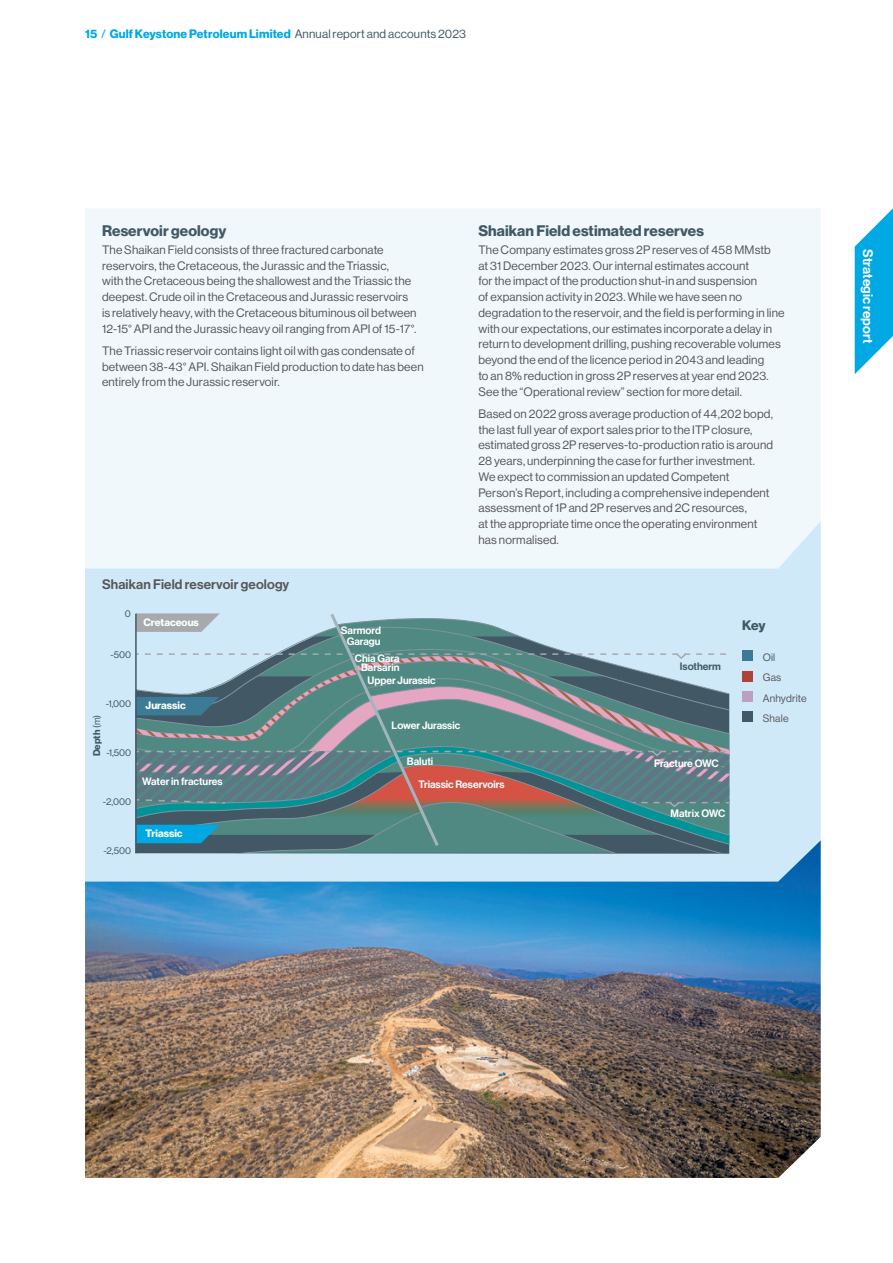
<style>
.page{position:relative;width:893px;height:1263px;background:#fff}
.page>*{position:absolute;margin:0;border:0;box-sizing:border-box;transform-origin:0 0}
.t1{font:700 15px "Haas Grot Disp 75";letter-spacing:.005em;color:#425965}
.t2{font:500 13.5px "Haas Grot Disp 65";letter-spacing:.01em;color:#57585a}
.t3{font:500 13.5px "Haas Grot Disp 65";letter-spacing:.01em;color:#fff}
.t4{font:700 13.5px "Haas Grot Disp 75";color:#425965}
.t5{font:12px/15.8px "Haas Grot Disp 55 Roman";letter-spacing:.015em;color:#57585a}
.t6{font:700 12px "Haas Grot Disp 75";letter-spacing:.01em;color:#00a8e4}
.t7{font:500 10.5px/9px "Haas Grot Disp 65";color:#fff;text-align:center}
.t8{font:700 10.5px "Haas Grot Disp 75";color:#fff}
.t9{font:10.5px/20.2px "Haas Grot Disp 55 Roman";letter-spacing:.015em;color:#57585a}
.t10{font:500 10.5px "Haas Grot Disp 65";color:#425965}
.t11{font:10.5px "Haas Grot Disp 55 Roman";color:#425965}
.t12{font:9.6px "Haas Grot Disp 55 Roman";color:#405968}
.t13{font:700 9.6px "Haas Grot Disp 75";color:#405968}
.s1{font-family:"Haas Grot Disp 55 Roman";font-weight:400}
.s2{font-family:"Haas Grot Disp 55 Roman";font-weight:400;color:#425965}
</style>
<div class="page">
<div style="left:85px;top:209px;width:735px;height:312px;background:#f1f8fc"></div>
<svg style="left:85px;top:521px;width:736px;height:319px;fill:#d0e9f8"></svg>
<img style="left:85px;top:840px;width:736px;height:338px">
<svg style="left:135px;top:610px;width:594px;height:244px;background:#719195"></svg>
<hr style="left:135px;top:614px;width:2px;height:239px;background:#405968">
<div style="left:742px;top:651px;width:10px;height:10px;background:#3c7b95"></div>
<div style="left:742px;top:671px;width:10px;height:10px;background:#ac443a"></div>
<div style="left:742px;top:691px;width:10px;height:11px;background:#be9ec2"></div>
<div style="left:742px;top:712px;width:10px;height:10px;background:#425965"></div>
<svg style="left:855px;top:208px;width:38px;height:166px"></svg>
<p class="t6" style="left:85px;top:27px;width:383px">15 <span class="s1">/</span> Gulf Keystone Petroleum Limited <span class="s2">Annual report and accounts 2023</span></p>
<p class="t1" style="left:102px;top:222px;width:126px">Reservoir geology</p>
<p class="t5" style="left:102px;top:242px;width:316px">The Shaikan Field consists of three fractured carbonate reservoirs, the Cretaceous, the Jurassic and the Triassic,<br>with the Cretaceous being the shallowest and the Triassic the deepest. Crude oil in the Cretaceous and Jurassic reservoirs is relatively heavy, with the Cretaceous bituminous oil between 12‑15° API and the Jurassic heavy oil ranging from API of 15-17°.</p>
<p class="t5" style="left:102px;top:343px;width:323px">The Triassic reservoir contains light oil with gas condensate of between 38-43° API. Shaikan Field production to date has been entirely from the Jurassic reservoir.</p>
<p class="t2" style="left:102px;top:576px;width:189px">Shaikan Field reservoir geology</p>
<p class="t1" style="left:478px;top:222px;width:227px">Shaikan Field estimated reserves</p>
<p class="t5" style="left:478px;top:242px;width:308px">The Company estimates gross 2P reserves of 458 MMstb<br>at 31 December 2023. Our internal estimates account<br>for the impact of the production shut-in and suspension<br>of expansion activity in 2023. While we have seen no degradation to the reservoir, and the field is performing in line with our expectations, our estimates incorporate a delay in return to development drilling, pushing recoverable volumes beyond the end of the licence period in 2043 and leading<br>to an 8% reduction in gross 2P reserves at year end 2023.<br>See the “Operational review” section for more detail.</p>
<p class="t5" style="left:478px;top:406px;width:296px">Based on 2022 gross average production of 44,202 bopd, the last full year of export sales prior to the ITP closure, estimated gross 2P reserves-to-production ratio is around 28 years, underpinning the case for further investment.<br>We expect to commission an updated Competent Person’s Report, including a comprehensive independent assessment of 1P and 2P reserves and 2C resources,<br>at the appropriate time once the operating environment has normalised.</p>
<p class="t12" style="left:125px;top:608px;width:7px">0</p>
<p class="t12" style="left:110px;top:650px;width:22px">-500</p>
<p class="t8" style="left:143px;top:616px;width:57px">Cretaceous</p>
<p class="t12" style="left:106px;top:698px;width:27px">-1,000</p>
<p class="t13" style="left:91px;top:756px;width:43px;rotate:-90deg">Depth <span class="s1">(m)</span></p>
<p class="t12" style="left:106px;top:747px;width:26px">-1,500</p>
<p class="t12" style="left:103px;top:796px;width:30px">-2,000</p>
<p class="t12" style="left:103px;top:845px;width:29px">-2,500</p>
<p class="t8" style="left:146px;top:699px;width:42px">Jurassic</p>
<p class="t7" style="left:142px;top:776px;width:82px">Water in fractures</p>
<p class="t8" style="left:146px;top:827px;width:39px">Triassic</p>
<p class="t7" style="left:341px;top:626px;width:42px">Sarmord</p>
<p class="t7" style="left:347px;top:637px;width:35px">Garagu</p>
<p class="t7" style="left:355px;top:653px;width:46px">Chia Gara<br>Barsarin</p>
<p class="t7" style="left:368px;top:675px;width:70px">Upper Jurassic</p>
<p class="t7" style="left:392px;top:720px;width:70px">Lower Jurassic</p>
<p class="t10" style="left:680px;top:660px;width:43px">Isotherm</p>
<p class="t7" style="left:407px;top:756px;width:28px">Baluti</p>
<p class="t7" style="left:654px;top:759px;width:66px">Fracture OWC</p>
<p class="t7" style="left:418px;top:780px;width:88px">Triassic Reservoirs</p>
<p class="t7" style="left:671px;top:809px;width:56px">Matrix OWC</p>
<p class="t4" style="left:742px;top:618px;width:25px">Key</p>
<p class="t11" style="left:763px;top:651px;width:14px">Oil</p>
<p class="t9" style="left:763px;top:668px;width:45px">Gas<br>Anhydrite<br>Shale</p>
<p class="t3" style="left:876px;top:249px;width:96px;rotate:90deg">Strategic report</p>
</div>
